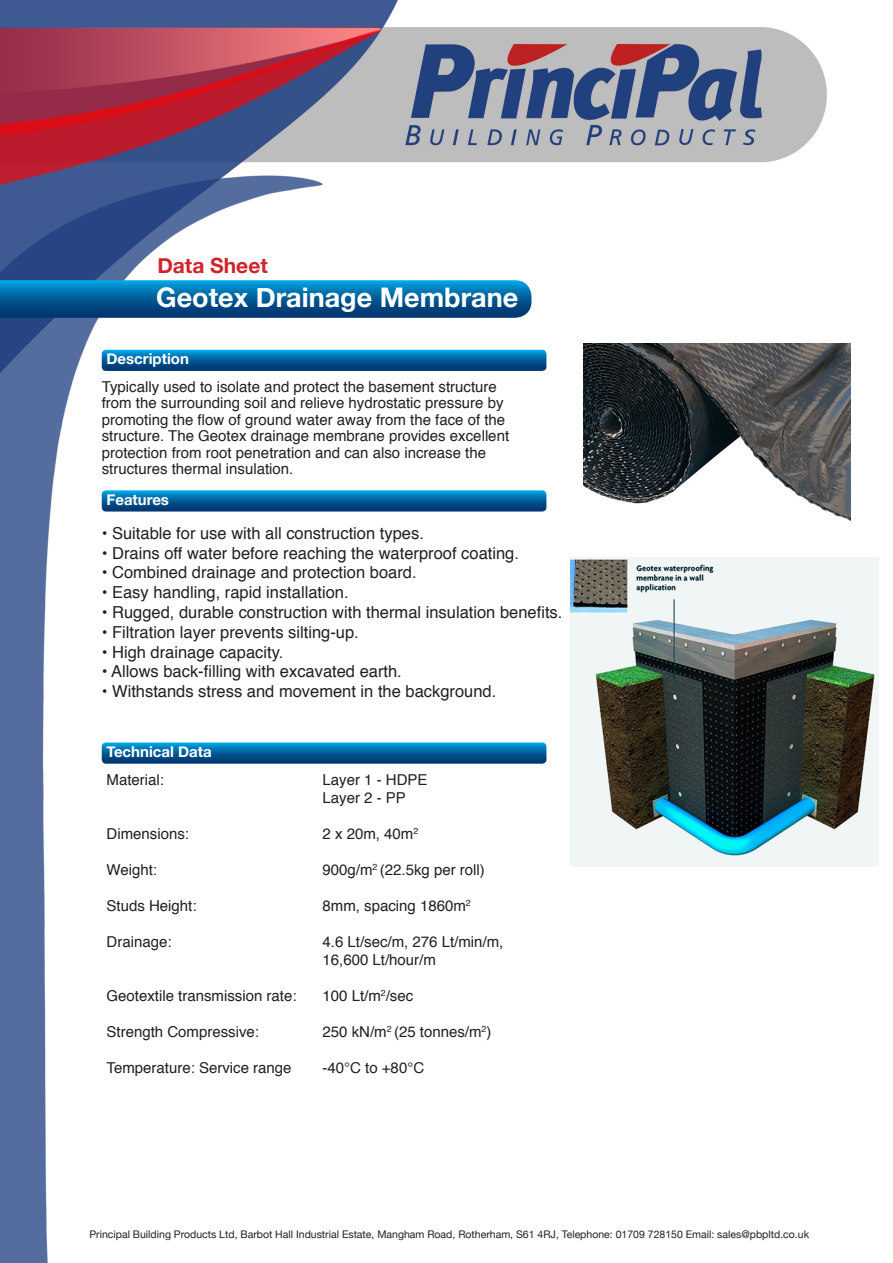
<style>
.page{position:relative;width:893px;height:1263px;background:#fff}
.page>*{position:absolute;margin:0;border:0;box-sizing:border-box;transform-origin:0 0}
.t1{font:700 27px "Helvetica Neue";color:#fff}
.t2{font:700 21px "Helvetica Neue";color:#d1232a}
.t3{font:16.5px "Helvetica";color:#231f20}
.t4{font:15px/16.5px "Helvetica";color:#231f20}
.t5{font:700 15px "Helvetica Neue";color:#fff}
.t6{font:10.5px "Helvetica Neue";color:#231f20}
.s1{font-family:"Helvetica Neue"}
</style>
<div class="page">
<img style="left:0;top:0;width:851px;height:1263px">
<svg style="left:0;top:280px;width:531px;height:38px;background:#03649f"></svg>
<svg style="left:102px;top:350px;width:444px;height:21px;background:#00629e"></svg>
<svg style="left:102px;top:490px;width:444px;height:21px;background:#0467a2"></svg>
<svg style="left:102px;top:742px;width:444px;height:22px;background:#0969a2"></svg>
<img style="left:584px;top:343px;width:266px;height:214px">
<img style="left:571px;top:557px;width:307px;height:317px">
<p class="t2" style="left:157px;top:246px;width:112px">Data Sheet</p>
<p class="t1" style="left:156px;top:272px;width:363px">Geotex Drainage Membrane</p>
<p class="t5" style="left:107px;top:345px;width:84px">Description</p>
<p class="t4" style="left:102px;top:379px;width:409px">Typically used to isolate and protect the basement structure from the surrounding soil and relieve hydrostatic pressure by promoting the flow of ground water away from the face of the structure. The Geotex drainage membrane provides excellent protection from root penetration and can also increase the structures thermal insulation.</p>
<p class="t5" style="left:107px;top:486px;width:64px">Features</p>
<p class="t3" style="left:102px;top:520px;width:324px">• Suitable for use with all construction types.</p>
<p class="t3" style="left:102px;top:540px;width:419px">• Drains off water before reaching the waterproof coating.</p>
<p class="t3" style="left:102px;top:560px;width:316px">• Combined drainage and protection board.</p>
<p class="t3" style="left:102px;top:580px;width:248px">• Easy handling, rapid installation.</p>
<p class="t3" style="left:102px;top:599px;width:462px">• Rugged, durable construction with thermal insulation benefits.</p>
<p class="t3" style="left:102px;top:619px;width:259px">• Filtration layer prevents silting-up.</p>
<p class="t3" style="left:102px;top:639px;width:183px">• High drainage capacity.</p>
<p class="t3" style="left:102px;top:659px;width:302px">• Allows back-filling with excavated earth.</p>
<p class="t3" style="left:102px;top:679px;width:396px">• Withstands stress and movement in the background.</p>
<p class="t5" style="left:107px;top:738px;width:107px">Technical Data</p>
<p class="t4" style="left:107px;top:772px;width:59px">Material:</p>
<p class="t4" style="left:323px;top:772px;width:107px">Layer 1 - HDPE</p>
<p class="t4" style="left:323px;top:790px;width:85px">Layer 2 - PP</p>
<p class="t4" style="left:107px;top:826px;width:84px">Dimensions:</p>
<p class="t4" style="left:323px;top:826px;width:97px">2 x 20m, 40m<sup>2</sup></p>
<p class="t4" style="left:107px;top:862px;width:52px">Weight:</p>
<p class="t4" style="left:322px;top:862px;width:164px">900g/m<sup>2</sup> (22.5kg per roll)</p>
<p class="t4" style="left:107px;top:898px;width:92px">Studs Height:</p>
<p class="t4" style="left:323px;top:898px;width:150px">8mm, spacing 1860m<sup>2</sup></p>
<p class="t4" style="left:107px;top:934px;width:67px">Drainage:</p>
<p class="t4" style="left:323px;top:934px;width:182px">4.6 Lt/sec/m, 276 Lt/min/m,</p>
<p class="t4" style="left:323px;top:952px;width:115px">16,600 Lt/hour/m</p>
<p class="t4" style="left:107px;top:988px;width:192px">Geotextile transmission rate:</p>
<p class="t4" style="left:323px;top:988px;width:92px">100 Lt/m<sup>2</sup>/sec</p>
<p class="t4" style="left:107px;top:1024px;width:154px">Strength Compressive:</p>
<p class="t4" style="left:323px;top:1024px;width:170px">250 kN/m<sup>2</sup> (25 tonnes/m<sup>2</sup>)</p>
<p class="t4" style="left:107px;top:1060px;width:187px">Temperature: Service range</p>
<p class="t4" style="left:323px;top:1060px;width:103px">-40<span class="s1">℃</span> to +80<span class="s1">℃</span></p>
<p class="t6" style="left:89px;top:1226px;width:721px">Principal Building Products Ltd, Barbot Hall Industrial Estate, Mangham Road, Rotherham, S61 4RJ, Telephone: 01709 728150 Email: sales@pbpltd.co.uk</p>
</div>
